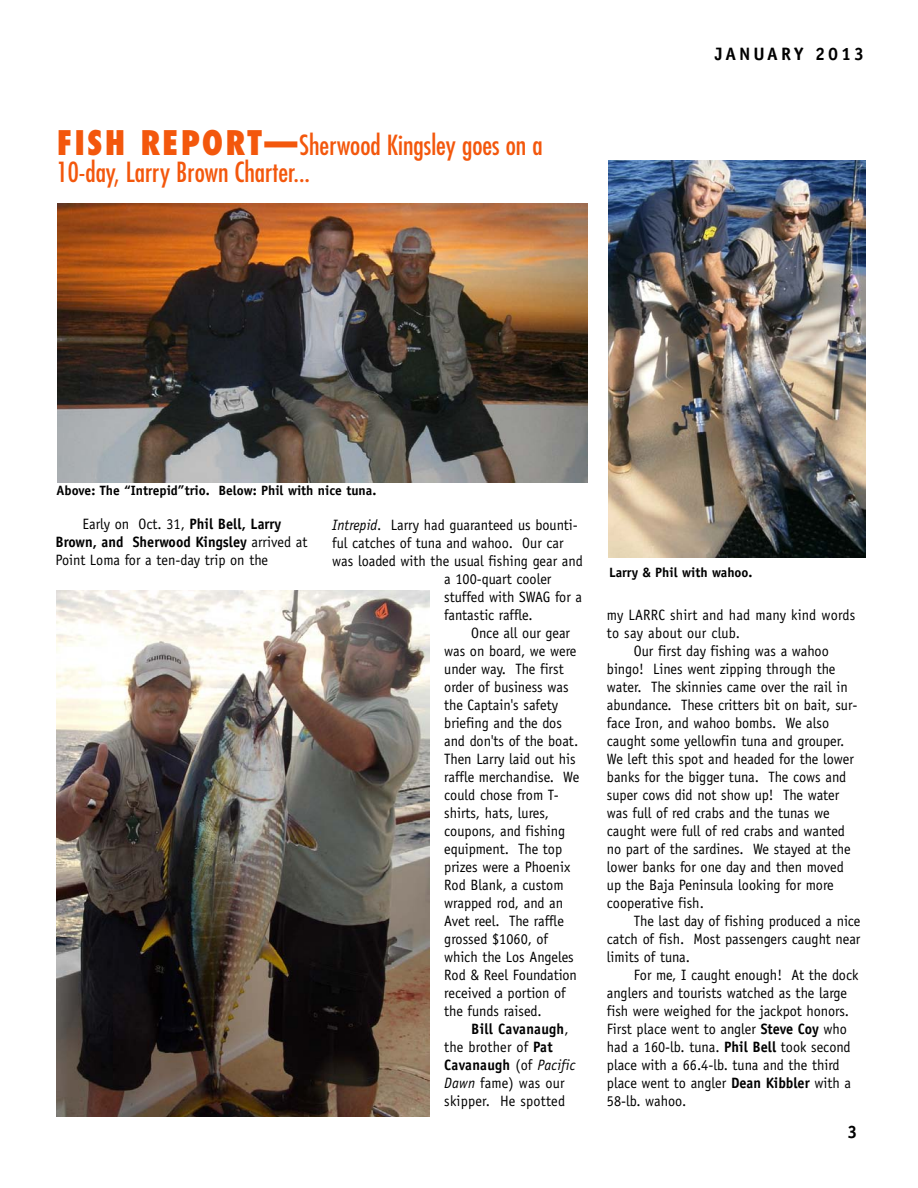
<style>
.page{position:relative;width:918px;height:1188px;background:#fff}
.page>*{position:absolute;margin:0;border:0;box-sizing:border-box;transform-origin:0 0}
.t1{font:condensed 27px/27px "Futura";color:#f3570c}
.t2{font:700 18px "Officina Sans";letter-spacing:.165em;color:#000}
.t3{font:15px/18px "Officina Sans";color:#000;scale:.95 1}
.t4{font:700 15px "Officina Sans";letter-spacing:.015em;color:#000;scale:.95 1}
.t5{font:700 13.5px "Officina Sans";color:#000}
.s1{font-weight:800;font-size:33px}
.s2{font-weight:700}
.s3{font-style:italic}
.s4{font-weight:400}
.s5{font-weight:400;font-style:italic}
</style>
<div class="page">
<img style="left:609px;top:161px;width:256px;height:397px">
<img style="left:57px;top:204px;width:530px;height:278px">
<img style="left:57px;top:590px;width:372px;height:526px">
<h1 class="t1" style="left:57px;top:133px;width:488px"><span class="s1">FISH REPORT—</span>Sherwood Kingsley goes on a<br>10-day, Larry Brown Charter...</h1>
<p class="t2" style="left:715px;top:47px;width:151px">JANUARY 2013</p>
<p class="t5" style="left:57px;top:485px;width:321px">Above: The “Intrepid”trio. Below: Phil with nice tuna.</p>
<p class="t3" style="left:55px;top:516px;width:267px;text-indent:27px">Early on Oct. 31, <span class="s2">Phil Bell, Larry<br>Brown, and Sherwood Kingsley</span> arrived at<br>Point Loma for a ten-day trip on the</p>
<p class="t3" style="left:332px;top:517px;width:260px"><span class="s3">Intrepid</span>. Larry had guaranteed us bounti-</p>
<p class="t3" style="left:332px;top:535px;width:245px">ful catches of tuna and wahoo. Our car</p>
<p class="t3" style="left:332px;top:553px;width:265px">was loaded with the usual fishing gear and</p>
<p class="t3" style="left:444px;top:571px;width:114px">a 100-quart cooler</p>
<p class="t3" style="left:444px;top:589px;width:147px">stuffed with SWAG for a</p>
<p class="t3" style="left:444px;top:607px;width:95px">fantastic raffle.</p>
<p class="t3" style="left:471px;top:625px;width:106px">Once all our gear</p>
<p class="t3" style="left:444px;top:643px;width:141px">was on board, we were</p>
<p class="t3" style="left:444px;top:661px;width:127px">under way. The first</p>
<p class="t3" style="left:444px;top:679px;width:132px">order of business was</p>
<p class="t3" style="left:444px;top:697px;width:121px">the Captain's safety</p>
<p class="t3" style="left:444px;top:715px;width:125px">briefing and the dos</p>
<p class="t3" style="left:444px;top:733px;width:143px">and don'ts of the boat.</p>
<p class="t3" style="left:444px;top:751px;width:140px">Then Larry laid out his</p>
<p class="t3" style="left:444px;top:769px;width:144px">raffle merchandise. We</p>
<p class="t3" style="left:444px;top:787px;width:122px">could chose from T-</p>
<p class="t3" style="left:444px;top:805px;width:112px">shirts, hats, lures,</p>
<p class="t3" style="left:444px;top:823px;width:129px">coupons, and fishing</p>
<p class="t3" style="left:444px;top:841px;width:126px">equipment. The top</p>
<p class="t3" style="left:444px;top:859px;width:134px">prizes were a Phoenix</p>
<p class="t3" style="left:444px;top:877px;width:127px">Rod Blank, a custom</p>
<p class="t3" style="left:444px;top:895px;width:127px">wrapped rod, and an</p>
<p class="t3" style="left:444px;top:913px;width:128px">Avet reel. The raffle</p>
<p class="t3" style="left:444px;top:931px;width:111px">grossed $1060, of</p>
<p class="t3" style="left:444px;top:949px;width:138px">which the Los Angeles</p>
<p class="t3" style="left:444px;top:967px;width:141px">Rod &amp; Reel Foundation</p>
<p class="t3" style="left:444px;top:985px;width:129px">received a portion of</p>
<p class="t3" style="left:444px;top:1003px;width:104px">the funds raised.</p>
<p class="t4" style="left:471px;top:1023px;width:104px">Bill Cavanaugh<span class="s4">,</span></p>
<p class="t3" style="left:444px;top:1039px;width:116px">the brother of <span class="s2">Pat</span></p>
<p class="t4" style="left:444px;top:1059px;width:140px">Cavanaugh <span class="s4">(of</span> <span class="s5">Pacific</span></p>
<p class="t3" style="left:444px;top:1075px;width:128px"><span class="s3">Dawn</span> fame) was our</p>
<p class="t3" style="left:444px;top:1093px;width:129px">skipper. He spotted</p>
<p class="t5" style="left:609px;top:567px;width:145px">Larry &amp; Phil with wahoo.</p>
<p class="t3" style="left:607px;top:607px;width:263px">my LARRC shirt and had many kind words</p>
<p class="t3" style="left:607px;top:625px;width:142px">to say about our club.</p>
<p class="t3" style="left:634px;top:643px;width:207px">Our first day fishing was a wahoo</p>
<p class="t3" style="left:607px;top:661px;width:242px">bingo! Lines went zipping through the</p>
<p class="t3" style="left:607px;top:679px;width:255px">water. The skinnies came over the rail in</p>
<p class="t3" style="left:607px;top:697px;width:265px">abundance. These critters bit on bait, sur-</p>
<p class="t3" style="left:607px;top:715px;width:236px">face Iron, and wahoo bombs. We also</p>
<p class="t3" style="left:607px;top:733px;width:252px">caught some yellowfin tuna and grouper.</p>
<p class="t3" style="left:607px;top:751px;width:262px">We left this spot and headed for the lower</p>
<p class="t3" style="left:607px;top:769px;width:254px">banks for the bigger tuna. The cows and</p>
<p class="t3" style="left:607px;top:787px;width:246px">super cows did not show up! The water</p>
<p class="t3" style="left:607px;top:805px;width:236px">was full of red crabs and the tunas we</p>
<p class="t3" style="left:607px;top:823px;width:252px">caught were full of red crabs and wanted</p>
<p class="t3" style="left:607px;top:841px;width:258px">no part of the sardines. We stayed at the</p>
<p class="t3" style="left:607px;top:859px;width:251px">lower banks for one day and then moved</p>
<p class="t3" style="left:607px;top:877px;width:240px">up the Baja Peninsula looking for more</p>
<p class="t3" style="left:607px;top:895px;width:104px">cooperative fish.</p>
<p class="t3" style="left:634px;top:913px;width:240px">The last day of fishing produced a nice</p>
<p class="t3" style="left:607px;top:931px;width:268px">catch of fish. Most passengers caught near</p>
<p class="t3" style="left:607px;top:949px;width:89px">limits of tuna.</p>
<p class="t3" style="left:634px;top:967px;width:238px">For me, I caught enough! At the dock</p>
<p class="t3" style="left:607px;top:985px;width:254px">anglers and tourists watched as the large</p>
<p class="t3" style="left:607px;top:1003px;width:257px">fish were weighed for the jackpot honors.</p>
<p class="t3" style="left:607px;top:1021px;width:254px">First place went to angler <span class="s2">Steve Coy</span> who</p>
<p class="t3" style="left:607px;top:1039px;width:258px">had a 160-lb. tuna. <span class="s2">Phil Bell</span> took second</p>
<p class="t3" style="left:607px;top:1057px;width:247px">place with a 66.4-lb. tuna and the third</p>
<p class="t3" style="left:607px;top:1075px;width:258px">place went to angler <span class="s2">Dean Kibbler</span> with a</p>
<p class="t3" style="left:607px;top:1093px;width:85px">58-lb. wahoo.</p>
<p class="t2" style="left:847px;top:1125px;width:12px">3</p>
</div>
